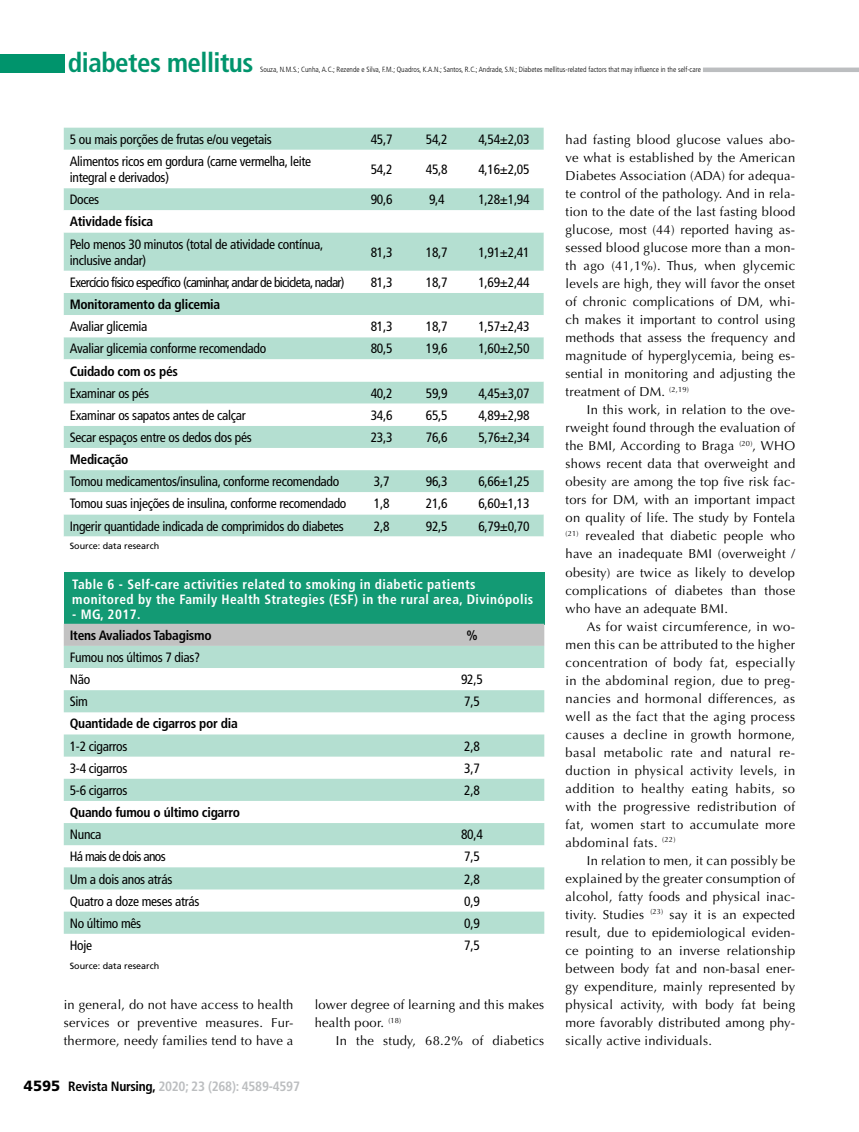
<style>
.page{position:relative;width:859px;height:1132px;background:#fff}
.page>*{position:absolute;margin:0;border:0;box-sizing:border-box;transform-origin:0 0}
.t1{font:700 condensed 27px "Frutiger LT Std";letter-spacing:-.02em;color:#00946c}
.t2{font:condensed 13.5px/16.2px "Frutiger LT Std";letter-spacing:-.02em;color:#000}
.t3{font:700 condensed 13.5px "Frutiger LT Std";letter-spacing:-.02em;color:#000}
.t4{font:700 condensed 13.5px/15px "Frutiger LT Std";letter-spacing:.03em;color:#fff}
.t5{font:condensed 13.5px "Frutiger LT Std";letter-spacing:-.05em;color:#000}
.t6{font:700 condensed 13.5px "Frutiger LT Std";letter-spacing:-.02em;color:#bcbec0}
.t7{font:12.9px/18px "Optima LT Std";letter-spacing:.02em;color:#000;text-align:justify}
.t8{font:9px "Frutiger LT Std";color:#000}
.t9{font:300 condensed 7.5px "Frutiger LT Std";color:#000}
.s1{font-weight:900;font-stretch:normal;font-size:14.85px;color:#000}
.s2{color:#000}
</style>
<div class="page">
<div style="left:0;top:54px;width:65px;height:18px;background:#00946c"></div>
<hr style="left:703px;top:68px;width:156px;height:4px;background:#bcbec0">
<div style="left:64px;top:572px;width:480px;height:52px;background:#139a74"></div>
<svg style="left:64px;top:623px;width:480px;height:44px;background:#b8cfc7"></svg>
<svg style="left:64px;top:667px;width:480px;height:267px"></svg>
<svg style="left:64px;top:690px;width:480px;height:243px;fill:#b4dfd1"></svg>
<div style="left:64px;top:128px;width:480px;height:22px;background:#b4dfd1"></div>
<svg style="left:64px;top:188px;width:480px;height:349px;fill:#b4dfd1"></svg>
<h1 class="t1" style="left:68px;top:47px;width:187px">diabetes mellitus</h1>
<p class="t9" style="left:260px;top:65px;width:442px">Souza, N.M.S.; Cunha, A.C.; Rezende e Silva, F.M.; Quadros, K.A.N.; Santos, R.C.; Andrade, S.N.; Diabetes mellitus-related factors that may influence in the self-care</p>
<p class="t2" style="left:70px;top:131px;width:204px">5 ou mais porções de frutas e/ou vegetais</p>
<p class="t2" style="left:371px;top:131px;width:23px">45,7</p>
<p class="t2" style="left:426px;top:131px;width:23px">54,2</p>
<p class="t2" style="left:478px;top:131px;width:53px">4,54±2,03</p>
<p class="t2" style="left:70px;top:153px;width:243px">Alimentos ricos em gordura (carne vermelha, leite integral e derivados)</p>
<p class="t2" style="left:371px;top:161px;width:23px">54,2</p>
<p class="t2" style="left:426px;top:161px;width:23px">45,8</p>
<p class="t2" style="left:478px;top:161px;width:53px">4,16±2,05</p>
<p class="t2" style="left:70px;top:191px;width:31px">Doces</p>
<p class="t2" style="left:371px;top:191px;width:23px">90,6</p>
<p class="t2" style="left:429px;top:191px;width:17px">9,4</p>
<p class="t2" style="left:478px;top:191px;width:53px">1,28±1,94</p>
<p class="t3" style="left:70px;top:214px;width:85px">Atividade física</p>
<p class="t2" style="left:70px;top:236px;width:255px">Pelo menos 30 minutos (total de atividade contínua, inclusive andar)</p>
<p class="t2" style="left:371px;top:244px;width:23px">81,3</p>
<p class="t2" style="left:426px;top:244px;width:23px">18,7</p>
<p class="t2" style="left:478px;top:244px;width:53px">1,91±2,41</p>
<p class="t5" style="left:70px;top:274px;width:276px">Exercício físico específico (caminhar, andar de bicicleta, nadar)</p>
<p class="t2" style="left:371px;top:274px;width:23px">81,3</p>
<p class="t2" style="left:426px;top:274px;width:23px">18,7</p>
<p class="t2" style="left:478px;top:274px;width:53px">1,69±2,44</p>
<p class="t3" style="left:70px;top:296px;width:152px">Monitoramento da glicemia</p>
<p class="t2" style="left:70px;top:318px;width:79px">Avaliar glicemia</p>
<p class="t2" style="left:371px;top:318px;width:23px">81,3</p>
<p class="t2" style="left:426px;top:318px;width:23px">18,7</p>
<p class="t2" style="left:478px;top:318px;width:53px">1,57±2,43</p>
<p class="t2" style="left:70px;top:340px;width:198px">Avaliar glicemia conforme recomendado</p>
<p class="t2" style="left:371px;top:340px;width:23px">80,5</p>
<p class="t2" style="left:426px;top:340px;width:23px">19,6</p>
<p class="t2" style="left:478px;top:340px;width:53px">1,60±2,50</p>
<p class="t3" style="left:70px;top:363px;width:110px">Cuidado com os pés</p>
<p class="t2" style="left:70px;top:385px;width:81px">Examinar os pés</p>
<p class="t2" style="left:371px;top:385px;width:23px">40,2</p>
<p class="t2" style="left:426px;top:385px;width:23px">59,9</p>
<p class="t2" style="left:478px;top:385px;width:53px">4,45±3,07</p>
<p class="t2" style="left:70px;top:407px;width:177px">Examinar os sapatos antes de calçar</p>
<p class="t2" style="left:371px;top:407px;width:23px">34,6</p>
<p class="t2" style="left:426px;top:407px;width:23px">65,5</p>
<p class="t2" style="left:478px;top:407px;width:53px">4,89±2,98</p>
<p class="t2" style="left:70px;top:429px;width:183px">Secar espaços entre os dedos dos pés</p>
<p class="t2" style="left:371px;top:429px;width:23px">23,3</p>
<p class="t2" style="left:426px;top:429px;width:23px">76,6</p>
<p class="t2" style="left:478px;top:429px;width:53px">5,76±2,34</p>
<p class="t3" style="left:70px;top:451px;width:60px">Medicação</p>
<p class="t2" style="left:70px;top:473px;width:271px">Tomou medicamentos/insulina, conforme recomendado</p>
<p class="t2" style="left:374px;top:473px;width:17px">3,7</p>
<p class="t2" style="left:426px;top:473px;width:23px">96,3</p>
<p class="t2" style="left:478px;top:473px;width:53px">6,66±1,25</p>
<p class="t2" style="left:70px;top:495px;width:278px">Tomou suas injeções de insulina, conforme recomendado</p>
<p class="t2" style="left:374px;top:495px;width:17px">1,8</p>
<p class="t2" style="left:426px;top:495px;width:23px">21,6</p>
<p class="t2" style="left:478px;top:495px;width:53px">6,60±1,13</p>
<p class="t2" style="left:70px;top:517px;width:276px">Ingerir quantidade indicada de comprimidos do diabetes</p>
<p class="t2" style="left:374px;top:517px;width:17px">2,8</p>
<p class="t2" style="left:426px;top:517px;width:23px">92,5</p>
<p class="t2" style="left:478px;top:517px;width:53px">6,79±0,70</p>
<p class="t8" style="left:70px;top:540px;width:91px">Source: data research</p>
<p class="t4" style="left:72px;top:576px;width:463px">Table 6 - Self-care activities related to smoking in diabetic patients monitored by the Family Health Strategies (ESF) in the rural area, Divinópolis</p>
<p class="t4" style="left:72px;top:606px;width:70px">- MG, 2017.</p>
<p class="t3" style="left:70px;top:627px;width:143px">Itens Avaliados Tabagismo</p>
<p class="t3" style="left:466px;top:627px;width:13px">%</p>
<p class="t2" style="left:70px;top:646px;width:132px;line-height:22.2px">Fumou nos últimos 7 dias?<br>Não</p>
<p class="t2" style="left:461px;top:671px;width:23px">92,5</p>
<p class="t2" style="left:70px;top:693px;width:20px">Sim</p>
<p class="t2" style="left:464px;top:693px;width:17px">7,5</p>
<p class="t3" style="left:70px;top:715px;width:170px">Quantidade de cigarros por dia</p>
<p class="t2" style="left:70px;top:737px;width:59px">1-2 cigarros</p>
<p class="t2" style="left:464px;top:737px;width:17px">2,8</p>
<p class="t2" style="left:70px;top:759px;width:59px">3-4 cigarros</p>
<p class="t2" style="left:464px;top:759px;width:17px">3,7</p>
<p class="t2" style="left:70px;top:782px;width:59px">5-6 cigarros</p>
<p class="t2" style="left:464px;top:782px;width:17px">2,8</p>
<p class="t3" style="left:70px;top:804px;width:172px">Quando fumou o último cigarro</p>
<p class="t2" style="left:70px;top:826px;width:33px">Nunca</p>
<p class="t2" style="left:461px;top:826px;width:23px">80,4</p>
<p class="t5" style="left:70px;top:848px;width:97px">Há mais de dois anos</p>
<p class="t2" style="left:464px;top:848px;width:17px">7,5</p>
<p class="t2" style="left:70px;top:870px;width:104px">Um a dois anos atrás</p>
<p class="t2" style="left:464px;top:870px;width:17px">2,8</p>
<p class="t2" style="left:70px;top:892px;width:131px">Quatro a doze meses atrás</p>
<p class="t2" style="left:464px;top:892px;width:17px">0,9</p>
<p class="t2" style="left:70px;top:914px;width:73px">No último mês</p>
<p class="t2" style="left:464px;top:914px;width:17px">0,9</p>
<p class="t2" style="left:70px;top:936px;width:24px">Hoje</p>
<p class="t2" style="left:464px;top:936px;width:17px">7,5</p>
<p class="t8" style="left:70px;top:959px;width:91px">Source: data research</p>
<p class="t7" style="left:64px;top:995px;width:231px">in general, do not have access to health services or preventive measures. Fur&shy;thermore, needy families tend to have a</p>
<p class="t7" style="left:315px;top:995px;width:231px">lower degree of learning and this makes health poor. <sup>(18)</sup></p>
<p class="t7" style="left:336px;top:1031px;width:210px">In the study, 68.2% of diabetics</p>
<p class="t6" style="left:24px;top:1077px;width:277px"><span class="s1">4595</span> <span class="s2">Revista Nursing,</span> 2020; 23 (268): 4589-4597</p>
<p class="t7" style="left:566px;top:131px;width:231px">had fasting blood glucose values abo&shy;ve what is established by the American Diabetes Association (ADA) for adequa&shy;te control of the pathology. And in rela&shy;tion to the date of the last fasting blood glucose, most (44) reported having as&shy;sessed blood glucose more than a mon&shy;th ago (41,1%). Thus, when glycemic levels are high, they will favor the onset of chronic complications of DM, whi&shy;ch makes it important to control using methods that assess the frequency and magnitude of hyperglycemia, being es&shy;sential in monitoring and adjusting the treatment of DM. <sup>(2,19)</sup></p>
<p class="t7" style="left:566px;top:401px;width:231px;text-indent:21px">In this work, in relation to the ove&shy;rweight found through the evaluation of the BMI, According to Braga <sup>(20)</sup>, WHO shows recent data that overweight and obesity are among the top five risk fac&shy;tors for DM, with an important impact on quality of life. The study by Fontela <sup>(21)</sup> revealed that diabetic people who have an inadequate BMI (overweight / obesity) are twice as likely to develop complications of diabetes than those who have an adequate BMI.</p>
<p class="t7" style="left:566px;top:617px;width:231px;text-indent:21px">As for waist circumference, in wo&shy;men this can be attributed to the higher concentration of body fat, especially in the abdominal region, due to preg&shy;nancies and hormonal differences, as well as the fact that the aging process causes a decline in growth hormone, basal metabolic rate and natural re&shy;duction in physical activity levels, in addition to healthy eating habits, so with the progressive redistribution of fat, women start to accumulate more abdominal fats. <sup>(22)</sup></p>
<p class="t7" style="left:566px;top:851px;width:231px;text-indent:21px">In relation to men, it can possibly be explained by the greater consumption of alcohol, fatty foods and physical inac&shy;tivity. Studies <sup>(23)</sup> say it is an expected result, due to epidemiological eviden&shy;ce pointing to an inverse relationship between body fat and non-basal ener&shy;gy expenditure, mainly represented by physical activity, with body fat being more favorably distributed among phy&shy;sically active individuals.</p>
</div>
